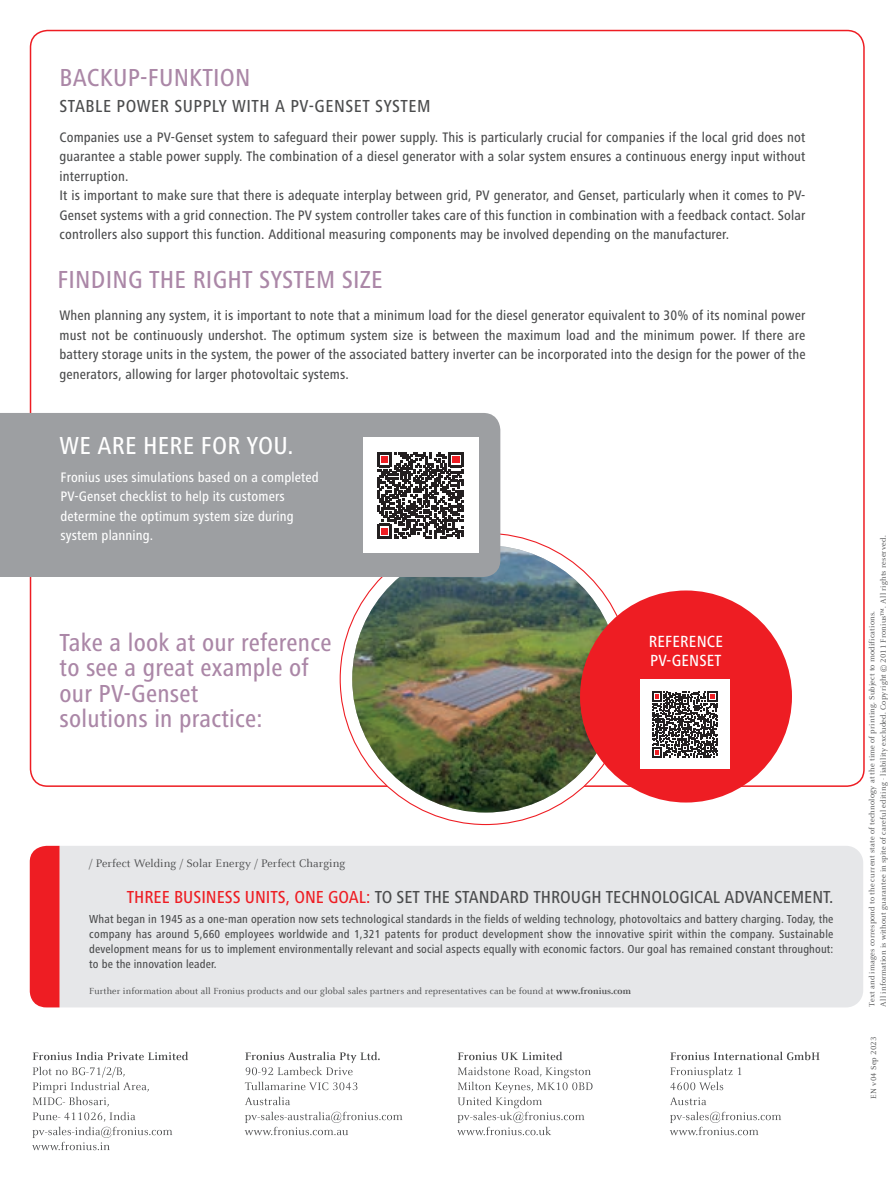
<style>
.page{position:relative;width:893px;height:1191px;background:#fff}
.page>*{position:absolute;margin:0;border:0;box-sizing:border-box;transform-origin:0 0}
.t1{font:500 condensed 25.5px/25.5px "Frutiger Next LTW1 G";letter-spacing:.01em;color:#ab87a7}
.t2{font:500 condensed 25.5px "Frutiger Next LTW1 G";letter-spacing:.01em;color:#fff}
.t3{font:500 condensed 18px "Frutiger Next LTW1 G";color:#4b4c4d}
.t4{font:500 condensed 18px "Frutiger Next LTW1 G";letter-spacing:.03em;color:#4b4c4d}
.t5{font:500 condensed 16.8px/19px "Frutiger Next LTW1 G";letter-spacing:.01em;color:#fff}
.t6{font:500 condensed 14.25px/19.5px "Frutiger Next LTW1 G";letter-spacing:.01em;color:#4b4c4d}
.t7{font:500 condensed 14.25px/19.5px "Frutiger Next LTW1 G";letter-spacing:.01em;color:#fff}
.t8{font:500 condensed 12px/15px "Frutiger Next LTW1 G";letter-spacing:.01em;color:#4b4c4d;text-align:justify}
.t9{font:12px "Celeste Offc Pro";letter-spacing:.01em;color:#4b4c4d}
.t10{font:9.75px "Celeste Offc Pro";letter-spacing:.01em;color:#4b4c4d}
.t11{font:8.25px/11.2px "Celeste Offc Pro";letter-spacing:.025em;color:#4b4c4d}
.s1{color:#ee1d23}
.s2{font-weight:700}
</style>
<div class="page">
<div style="left:60px;top:846px;width:803px;height:161px;background:#e6e7e9"></div>
<div style="left:30px;top:846px;width:30px;height:161px;background:#ee1d23"></div>
<svg style="left:670px;top:1111px;width:111px;height:24px"></svg>
<svg style="left:670px;top:1097px;width:36px;height:8px"></svg>
<svg style="left:670px;top:1066px;width:71px;height:24px"></svg>
<svg style="left:670px;top:1051px;width:150px;height:9px"></svg>
<svg style="left:457px;top:1066px;width:135px;height:69px"></svg>
<svg style="left:458px;top:1051px;width:104px;height:9px"></svg>
<svg style="left:245px;top:1111px;width:157px;height:24px"></svg>
<svg style="left:245px;top:1096px;width:45px;height:9px"></svg>
<svg style="left:245px;top:1081px;width:112px;height:9px"></svg>
<svg style="left:245px;top:1051px;width:135px;height:24px"></svg>
<svg style="left:32px;top:1066px;width:140px;height:84px"></svg>
<svg style="left:33px;top:1051px;width:155px;height:9px"></svg>
<img style="left:352px;top:545px;width:267px;height:267px;border-radius:134px">
<div style="left:0;top:413px;width:500px;height:164px;background:#9d9fa2"></div>
<div style="left:363px;top:437px;width:115px;height:116px;background:#fff"></div>
<svg style="left:377px;top:452px;width:86px;height:86px"></svg>
<div style="left:580px;top:590px;width:212px;height:212px;background:#ee1d23;border-radius:50%"></div>
<div style="left:641px;top:679px;width:89px;height:89px;background:#fff"></div>
<svg style="left:652px;top:691px;width:66px;height:66px"></svg>
<h1 class="t1" style="left:60px;top:65px;width:193px">BACKUP-FUNKTION</h1>
<p class="t4" style="left:60px;top:95px;width:373px">STABLE POWER SUPPLY WITH A PV-GENSET SYSTEM</p>
<p class="t6" style="left:60px;top:127px;width:747px">Companies use a PV-Genset system to safeguard their power supply. This is particularly crucial for companies if the local grid does not guarantee a stable power supply. The combination of a diesel generator with a solar system ensures a continuous energy input without interruption.<br>It is important to make sure that there is adequate interplay between grid, PV generator, and Genset, particularly when it comes to PV-Genset systems with a grid connection. The PV system controller takes care of this function in combination with a feedback contact. Solar controllers also support this function. Additional measuring components may be involved depending on the manufacturer.</p>
<h1 class="t1" style="left:57px;top:266px;width:327px">FINDING THE RIGHT SYSTEM SIZE</h1>
<p class="t6" style="left:60px;top:305px;width:748px;text-align:justify">When planning any system, it is important to note that a minimum load for the diesel generator equivalent to 30% of its nominal power must not be continuously undershot. The optimum system size is between the maximum load and the minimum power. If there are battery storage units in the system, the power of the associated battery inverter can be incorporated into the design for the power of the generators, allowing for larger photovoltaic systems.</p>
<h1 class="t2" style="left:60px;top:430px;width:236px">WE ARE HERE FOR YOU.</h1>
<p class="t7" style="left:61px;top:467px;width:260px">Fronius uses simulations based on a completed PV-Genset checklist to help its customers determine the optimum system size during system planning.</p>
<h1 class="t1" style="left:60px;top:629px;width:274px">Take a look at our reference to see a great example of our PV-Genset<br>solutions in practice:</h1>
<p class="t9" style="left:89px;top:856px;width:258px">/ Perfect Welding / Solar Energy / Perfect Charging</p>
<p class="t5" style="left:649px;top:632px;width:76px">REFERENCE<br>PV-GENSET</p>
<p class="t3" style="left:127px;top:887px;width:708px"><span class="s1">THREE BUSINESS UNITS, ONE GOAL:</span> TO SET THE STANDARD THROUGH TECHNOLOGICAL ADVANCEMENT.</p>
<p class="t8" style="left:89px;top:911px;width:746px">What began in 1945 as a one-man operation now sets technological standards in the fields of welding technology, photovoltaics and battery charging. Today, the company has around 5,660 employees worldwide and 1,321 patents for product development show the innovative spirit within the company. Sustainable development means for us to implement environmentally relevant and social aspects equally with economic factors. Our goal has remained constant throughout: to be the innovation leader.</p>
<p class="t10" style="left:89px;top:985px;width:543px">Further information about all Fronius products and our global sales partners and representatives can be found at <span class="s2">www.fronius.com</span></p>
<p class="t11" style="left:866px;top:1006px;width:472px;rotate:-90deg">Text and images correspond to the current state of technology at the time of printing. Subject to modifications.<br>All information is without guarantee in spite of careful editing - liability excluded. Copyright © 2011 Fronius™. All rights reserved.</p>
<p class="t11" style="left:868px;top:1098px;width:63px;rotate:-90deg">EN v04 Sep 2023</p>
</div>
